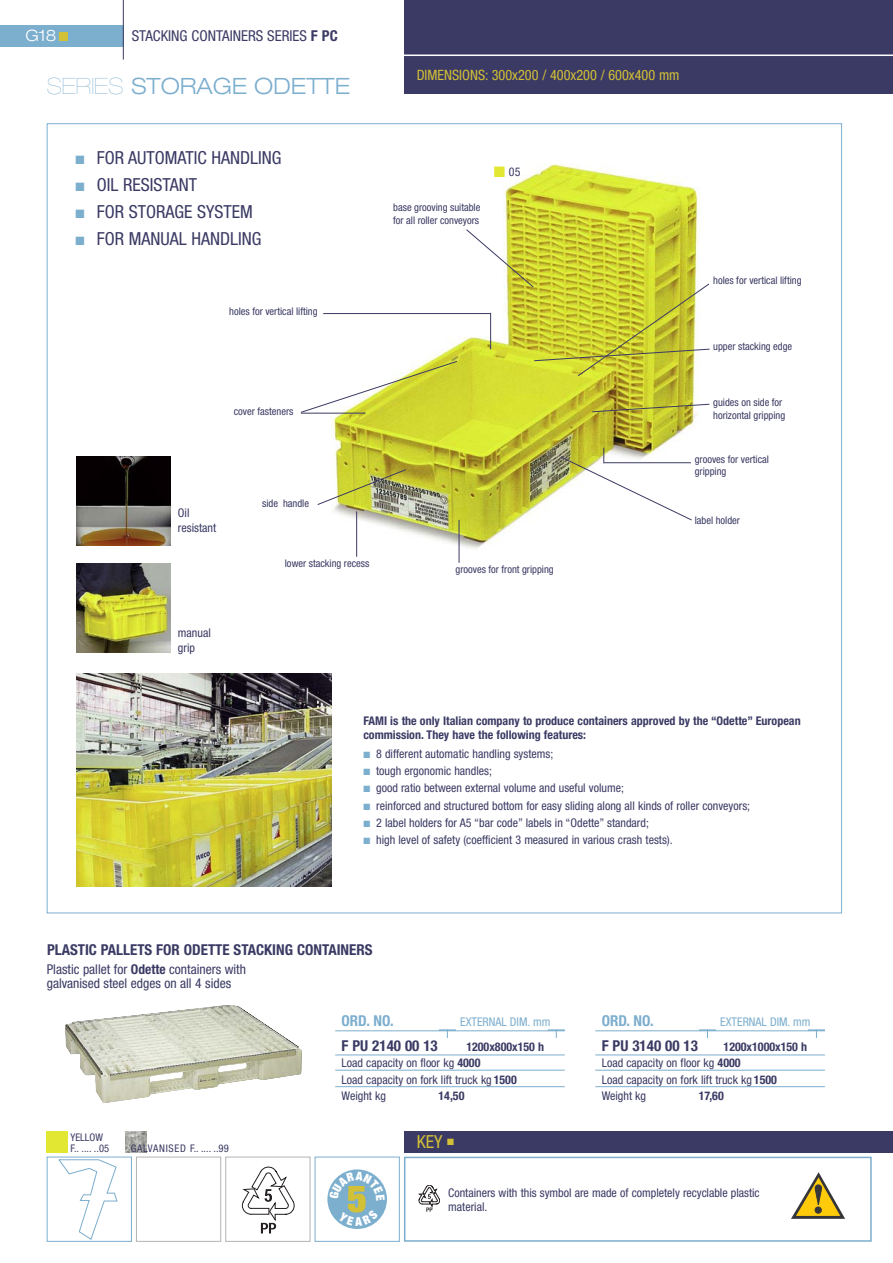
<style>
.page{position:relative;width:893px;height:1263px;background:#fff}
.page>*{position:absolute;margin:0;border:0;box-sizing:border-box;transform-origin:0 0}
.t1{font:900 condensed 37.5px "Helvetica Neue LT Std";color:#d2c036}
.t2{font:300 expanded 22.5px "Helvetica Neue LT Std";color:#7caece}
.t3{font:condensed 18px "Helvetica Neue LT Std";color:#3b3a64}
.t4{font:condensed 18px "Helvetica Neue LT Std";color:#d2c036}
.t5{font:300 expanded 15.75px "Helvetica Neue LT Std";color:#fff}
.t6{font:700 condensed 15px "Helvetica Neue LT Std";color:#3b3a64}
.t7{font:condensed 15px "Helvetica Neue LT Std";color:#3b3a64}
.t8{font:700 condensed 15px "Helvetica Neue LT Std";color:#7caece}
.t9{font:condensed 14.25px "Helvetica Neue LT Std";color:#d2c036}
.t10{font:condensed 13.5px/14.2px "Helvetica Neue LT Std";color:#3b3a64}
.t11{font:condensed 12px/16.5px "Helvetica Neue LT Std";color:#3b3a64}
.t12{font:700 condensed 12px/14.2px "Helvetica Neue LT Std";color:#3b3a64}
.t13{font:condensed 12px "Helvetica Neue LT Std";color:#7caece}
.t14{font:condensed 10.5px/12.8px "Helvetica Neue LT Std";color:#3b3a64}
.t15{font:condensed 10.5px "Helvetica Neue LT Std";letter-spacing:.07em;color:#3b3a64}
.s1{font-weight:700}
.s2{font-weight:200}
.s3{color:#7caece}
.s4{color:#e2e732}
</style>
<div class="page">
<div style="left:404px;top:1157px;width:468px;height:85px;border:2px solid #7caece"></div>
<div style="left:404px;top:0;width:489px;height:94px;background:#3b3a64"></div>
<hr style="left:404px;top:55px;width:489px;height:1px;background:#fff">
<div style="left:0;top:26px;width:123px;height:21px;background:#7caece"></div>
<div style="left:60px;top:32px;width:8px;height:9px;background:#d2c036"></div>
<hr style="left:123px;top:0;width:1px;height:60px;background:#3b3a64">
<div style="left:404px;top:1131px;width:489px;height:21px;background:#3b3a64"></div>
<div style="left:47px;top:1157px;width:85px;height:85px;border:1px solid #7caece"></div>
<svg style="left:58px;top:1159px;width:60px;height:81px"></svg>
<svg style="left:242px;top:1167px;width:53px;height:66px"></svg>
<div style="left:225px;top:1157px;width:85px;height:85px;border:1px solid #b3b3b3"></div>
<div style="left:136px;top:1157px;width:85px;height:85px;border:1px solid #b3b3b3"></div>
<img style="left:125px;top:1131px;width:22px;height:21px">
<img style="left:331px;top:164px;width:369px;height:387px">
<hr style="left:323px;top:313px;width:168px;height:1px;background:#3b3a64">
<hr style="left:301px;top:413px;width:64px;height:1px;background:#3b3a64">
<svg style="left:300px;top:360px;width:158px;height:53px"></svg>
<img style="left:317px;top:469px;width:90px;height:36px">
<hr style="left:356px;top:511px;width:1px;height:46px;background:#3b3a64">
<hr style="left:459px;top:520px;width:1px;height:43px;background:#3b3a64">
<svg style="left:560px;top:448px;width:133px;height:73px"></svg>
<hr style="left:604px;top:462px;width:87px;height:1px;background:#3b3a64">
<svg style="left:465px;top:229px;width:245px;height:148px"></svg>
<svg style="left:591px;top:403px;width:119px;height:10px"></svg>
<img style="left:65px;top:1005px;width:237px;height:98px">
<hr style="left:335px;top:1030px;width:230px;height:1px;background:#7caece">
<hr style="left:335px;top:1055px;width:230px;height:1px;background:#7caece">
<hr style="left:335px;top:1070px;width:230px;height:1px;background:#7caece">
<hr style="left:335px;top:1086px;width:230px;height:1px;background:#7caece">
<svg style="left:439px;top:1029px;width:17px;height:9px"></svg>
<svg style="left:548px;top:1029px;width:17px;height:9px"></svg>
<hr style="left:595px;top:1030px;width:230px;height:1px;background:#7caece">
<hr style="left:595px;top:1055px;width:230px;height:1px;background:#7caece">
<hr style="left:595px;top:1070px;width:230px;height:1px;background:#7caece">
<hr style="left:595px;top:1086px;width:230px;height:1px;background:#7caece">
<svg style="left:699px;top:1029px;width:17px;height:9px"></svg>
<svg style="left:808px;top:1029px;width:17px;height:9px"></svg>
<img style="left:77px;top:456px;width:93px;height:90px">
<img style="left:77px;top:563px;width:93px;height:90px">
<img style="left:77px;top:674px;width:255px;height:212px">
<div style="left:47px;top:1131px;width:21px;height:21px;background:#e2e732"></div>
<svg style="left:791px;top:1172px;width:54px;height:47px"></svg>
<svg style="left:419px;top:1185px;width:21px;height:27px"></svg>
<div style="left:315px;top:1157px;width:85px;height:85px;border:1px solid #7caece"></div>
<div style="left:327px;top:1169px;width:60px;height:60px;background:#7caece;border-radius:50%"></div>
<svg style="left:329px;top:1172px;width:56px;height:18px"></svg>
<svg style="left:338px;top:1220px;width:40px;height:6px"></svg>
<p class="t5" style="left:26px;top:30px;width:32px">G18</p>
<p class="t7" style="left:132px;top:30px;width:207px">STACKING CONTAINERS SERIES <span class="s1">F PC</span></p>
<p class="t2" style="left:47px;top:78px;width:305px"><span class="s2">SERIES</span> STORAGE ODETTE</p>
<p class="t3" style="left:75px;top:151px;width:208px"><span class="s3">■</span> FOR AUTOMATIC HANDLING</p>
<p class="t3" style="left:75px;top:178px;width:123px"><span class="s3">■</span> OIL RESISTANT</p>
<p class="t3" style="left:75px;top:205px;width:179px"><span class="s3">■</span> FOR STORAGE SYSTEM</p>
<p class="t3" style="left:75px;top:232px;width:188px"><span class="s3">■</span> FOR MANUAL HANDLING</p>
<p class="t14" style="left:229px;top:306px;width:90px">holes for vertical lifting</p>
<p class="t14" style="left:234px;top:405px;width:61px">cover fasteners</p>
<p class="t11" style="left:178px;top:507px;width:40px;line-height:14.2px">Oil resistant</p>
<p class="t11" style="left:178px;top:627px;width:34px;line-height:14.2px">manual grip</p>
<p class="t14" style="left:262px;top:498px;width:49px">side handle</p>
<p class="t14" style="left:285px;top:558px;width:86px">lower stacking recess</p>
<p class="t9" style="left:417px;top:70px;width:264px">DIMENSIONS: 300x200 / 400x200 / 600x400 mm</p>
<p class="t14" style="left:393px;top:202px;width:89px">base grooving suitable for all roller conveyors</p>
<p class="t11" style="left:494px;top:164px;width:28px"><span class="s4">■</span> 05</p>
<p class="t14" style="left:455px;top:564px;width:100px">grooves for front gripping</p>
<p class="t14" style="left:713px;top:275px;width:90px">holes for vertical lifting</p>
<p class="t14" style="left:713px;top:341px;width:81px">upper stacking edge</p>
<p class="t14" style="left:713px;top:397px;width:74px">guides on side for horizontal gripping</p>
<p class="t14" style="left:695px;top:455px;width:76px;line-height:11.2px">grooves for vertical gripping</p>
<p class="t14" style="left:695px;top:515px;width:47px">label holder</p>
<p class="t12" style="left:363px;top:715px;width:439px">FAMI is the only Italian company to produce containers approved by the “Odette” European commission. They have the following features:</p>
<p class="t11" style="left:363px;top:746px;width:191px"><span class="s3">■</span> 8 different automatic handling systems;</p>
<p class="t11" style="left:363px;top:763px;width:130px"><span class="s3">■</span> tough ergonomic handles;</p>
<p class="t11" style="left:363px;top:781px;width:262px"><span class="s3">■</span> good ratio between external volume and useful volume;</p>
<p class="t11" style="left:363px;top:798px;width:388px"><span class="s3">■</span> reinforced and structured bottom for easy sliding along all kinds of roller conveyors;</p>
<p class="t11" style="left:363px;top:815px;width:287px"><span class="s3">■</span> 2 label holders for A5 “bar code” labels in “Odette” standard;</p>
<p class="t11" style="left:363px;top:832px;width:311px"><span class="s3">■</span> high level of safety (coefficient 3 measured in various crash tests).</p>
<p class="t6" style="left:47px;top:944px;width:327px">PLASTIC PALLETS FOR ODETTE STACKING CONTAINERS</p>
<p class="t10" style="left:47px;top:963px;width:201px">Plastic pallet for <span class="s1">Odette</span> containers with galvanised steel edges on all 4 sides</p>
<p class="t8" style="left:342px;top:1016px;width:54px">ORD. NO.</p>
<p class="t13" style="left:460px;top:1018px;width:92px">EXTERNAL DIM. mm</p>
<p class="t6" style="left:342px;top:1040px;width:98px">F PU 2140 00 13</p>
<p class="t11" style="left:342px;top:1039px;width:204px;text-indent:125px"><span class="s1">1200x800x150 h<br></span>Load capacity on floor kg <span class="s1">4000<br></span>Load capacity on fork lift truck kg <span class="s1">1500<br></span>Weight kg</p>
<p class="t12" style="left:439px;top:1090px;width:27px">14,50</p>
<p class="t8" style="left:602px;top:1016px;width:54px">ORD. NO.</p>
<p class="t13" style="left:720px;top:1018px;width:92px">EXTERNAL DIM. mm</p>
<p class="t6" style="left:602px;top:1040px;width:98px">F PU 3140 00 13</p>
<p class="t11" style="left:602px;top:1039px;width:207px;text-indent:122px"><span class="s1">1200x1000x150 h<br></span>Load capacity on floor kg <span class="s1">4000<br></span>Load capacity on fork lift truck kg <span class="s1">1500<br></span>Weight kg</p>
<p class="t12" style="left:699px;top:1090px;width:27px">17,60</p>
<p class="t14" style="left:71px;top:1133px;width:40px;line-height:10.5px">YELLOW<br>F.. .... ..05</p>
<p class="t4" style="left:417px;top:1135px;width:39px">KEY ■</p>
<p class="t11" style="left:448px;top:1187px;width:313px;line-height:14.2px">Containers with this symbol are made of completely recyclable plastic material.</p>
<p class="t15" style="left:131px;top:1145px;width:99px">GALVANISED F.. .... ..99</p>
<p class="t1" style="left:347px;top:1185px;width:21px">5</p>
</div>
